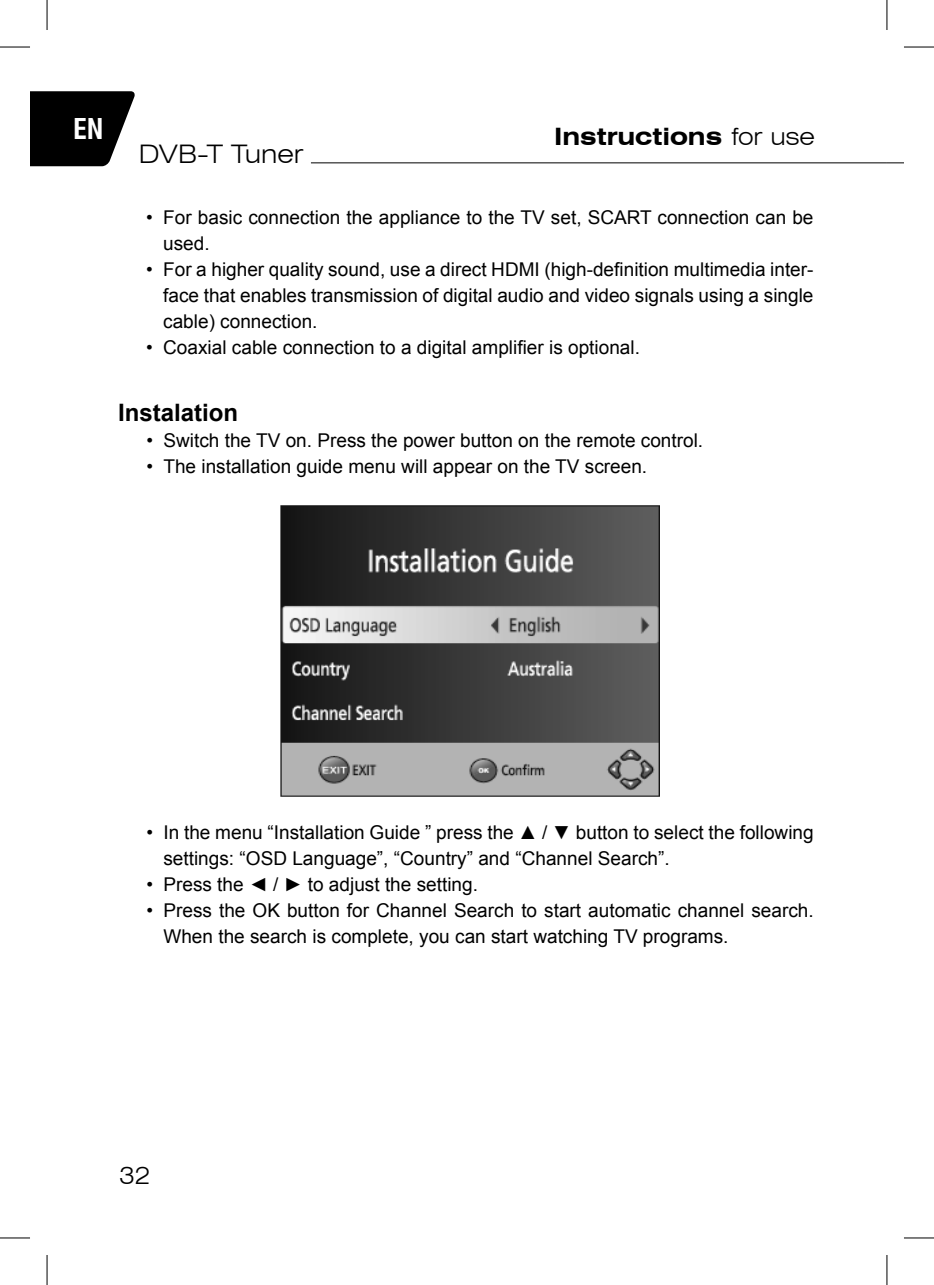
<style>
.page{position:relative;width:934px;height:1285px;background:#fff}
.page>*{position:absolute;margin:0;border:0;box-sizing:border-box;transform-origin:0 0}
.t1{font:700 condensed 28px "Swiss 721 BT";color:#fff}
.t2{font:300 expanded 25.6px "Swiss 721 BT";letter-spacing:-.005em;color:#000}
.t3{font:700 expanded 24px "Swiss 721 BT";letter-spacing:-.005em;color:#000}
.t4{font:700 24px "Arial";color:#000}
.t5{font:300 expanded 24px "Swiss 721 BT";color:#000}
.t6{font:19px/26px "Arial";color:#000}
.s1{font-weight:300}
</style>
<div class="page">
<svg style="left:30px;top:91px;width:105px;height:75px;background:#202020"></svg>
<hr style="left:311px;top:162px;width:575px;height:1px;background:#000">
<svg style="left:886px;top:162px;width:17px;height:1px"></svg>
<img style="left:280px;top:505px;width:379px;height:292px">
<hr style="left:0;top:47px;width:30px;height:1px;background:#000">
<hr style="left:903px;top:47px;width:30px;height:1px;background:#000">
<hr style="left:0;top:1237px;width:30px;height:1px;background:#000">
<hr style="left:903px;top:1237px;width:30px;height:1px;background:#000">
<hr style="left:47px;top:0;width:1px;height:30px;background:#000">
<hr style="left:47px;top:1255px;width:1px;height:30px;background:#000">
<hr style="left:886px;top:0;width:1px;height:30px;background:#000">
<hr style="left:886px;top:1255px;width:1px;height:30px;background:#000">
<h1 class="t1" style="left:73px;top:112px;width:32px">EN</h1>
<h2 class="t2" style="left:139px;top:139px;width:166px">DVB-T Tuner</h2>
<p class="t3" style="left:554px;top:122px;width:262px">Instructions <span class="s1">for use</span></p>
<p class="t6" style="left:163px;top:204px;width:651px;text-indent:-17px">• For basic connection the appliance to the TV set, SCART connection can be used.</p>
<p class="t6" style="left:163px;top:256px;width:651px;text-align:justify;text-indent:-17px">• For a higher quality sound, use a direct HDMI (high-definition multimedia inter&shy;face that enables transmission of digital audio and video signals using a single cable) connection.</p>
<p class="t6" style="left:146px;top:334px;width:495px">• Coaxial cable connection to a digital amplifier is optional.</p>
<p class="t4" style="left:118px;top:399px;width:122px">Instalation</p>
<p class="t6" style="left:146px;top:427px;width:558px">• Switch the TV on. Press the power button on the remote control.</p>
<p class="t6" style="left:146px;top:453px;width:502px">• The installation guide menu will appear on the TV screen.</p>
<p class="t6" style="left:163px;top:819px;width:651px;text-indent:-17px">• In the menu “Installation Guide ” press the ▲ / ▼ button to select the following settings: “OSD Language”, “Country” and “Channel Search”.</p>
<p class="t6" style="left:146px;top:871px;width:333px">• Press the ◄ / ► to adjust the setting.</p>
<p class="t6" style="left:163px;top:897px;width:651px;text-indent:-17px">• Press the OK button for Channel Search to start automatic channel search.<br>When the search is complete, you can start watching TV programs.</p>
<p class="t5" style="left:119px;top:1161px;width:33px">32</p>
</div>
